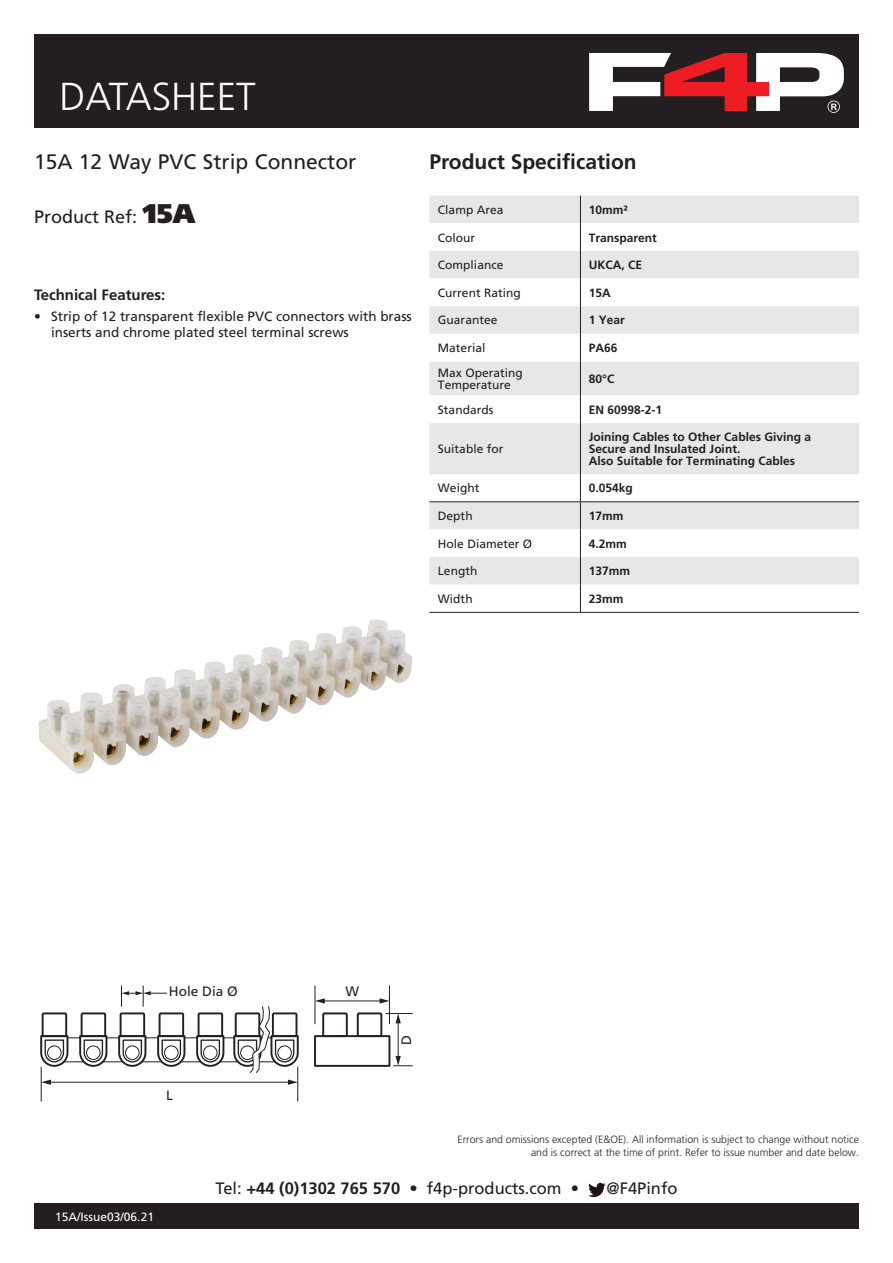
<style>
.page{position:relative;width:893px;height:1263px;background:#fff}
.page>*{position:absolute;margin:0;border:0;box-sizing:border-box;transform-origin:0 0}
.t1{font:300 39px "Frutiger LT Std";color:#fff}
.t2{font:21px "Frutiger LT Std";color:#231f20}
.t3{font:700 21px "Frutiger LT Std";color:#231f20}
.t4{font:18px "Frutiger LT Std";color:#231f20}
.t5{font:16.5px "Frutiger LT Std";color:#231f20}
.t6{font:700 15px "Frutiger LT Std";color:#231f20}
.t7{font:13.65px "Frutiger LT Std";color:#231f20}
.t8{font:13.5px/16.2px "Frutiger LT Std";color:#231f20}
.t9{font:700 12px/12px "Frutiger LT Std";color:#231f20}
.t10{font:12px/12px "Frutiger LT Std";color:#231f20}
.t11{font:12px "Frutiger LT Std";color:#fff}
.t12{font:300 10.5px/12.6px "Frutiger LT Std";color:#231f20;text-align:right}
.s1{font-weight:900;font-size:27px}
.s2{font-weight:700}
</style>
<div class="page">
<div style="left:34px;top:1203px;width:825px;height:26px;background:#231f20"></div>
<div style="left:34px;top:34px;width:825px;height:94px;background:#231f20"></div>
<svg style="left:589px;top:53px;width:255px;height:60px"></svg>
<img style="left:39px;top:619px;width:373px;height:155px">
<hr style="left:67px;top:1037px;width:197px;height:1px;background:#231f20">
<hr style="left:62px;top:1061px;width:202px;height:1px;background:#231f20">
<svg style="left:195px;top:1012px;width:30px;height:55px"></svg>
<svg style="left:78px;top:1012px;width:30px;height:55px"></svg>
<svg style="left:40px;top:1012px;width:29px;height:56px"></svg>
<hr style="left:41px;top:1067px;width:1px;height:34px;background:#231f20">
<hr style="left:297px;top:1067px;width:1px;height:34px;background:#231f20">
<hr style="left:315px;top:985px;width:1px;height:39px;background:#231f20">
<hr style="left:389px;top:985px;width:1px;height:39px;background:#231f20">
<hr style="left:49px;top:1082px;width:241px;height:1px;background:#231f20">
<svg style="left:41px;top:1079px;width:10px;height:6px"></svg>
<svg style="left:117px;top:985px;width:69px;height:82px"></svg>
<hr style="left:398px;top:1021px;width:1px;height:37px;background:#231f20">
<svg style="left:393px;top:1056px;width:20px;height:10px"></svg>
<hr style="left:323px;top:1000px;width:58px;height:1px;background:#231f20">
<svg style="left:380px;top:998px;width:9px;height:5px"></svg>
<svg style="left:315px;top:998px;width:10px;height:5px"></svg>
<svg style="left:322px;top:1012px;width:26px;height:23px"></svg>
<svg style="left:356px;top:1012px;width:57px;height:26px"></svg>
<div style="left:314px;top:1035px;width:76px;height:32px;border:2px solid #231f20"></div>
<svg style="left:232px;top:1006px;width:67px;height:79px"></svg>
<div style="left:429px;top:196px;width:430px;height:27px;background:#e6e7e9"></div>
<svg style="left:429px;top:223px;width:430px;height:389px"></svg>
<svg style="left:580px;top:196px;width:1px;height:165px"></svg>
<hr style="left:580px;top:361px;width:1px;height:34px;background:#231f20">
<svg style="left:580px;top:395px;width:1px;height:28px"></svg>
<hr style="left:580px;top:423px;width:1px;height:51px;background:#231f20">
<hr style="left:429px;top:501px;width:151px;height:1px;background:#231f20">
<hr style="left:580px;top:501px;width:279px;height:1px;background:#231f20">
<hr style="left:429px;top:612px;width:151px;height:1px;background:#231f20">
<hr style="left:580px;top:612px;width:279px;height:1px;background:#231f20">
<svg style="left:580px;top:474px;width:1px;height:138px"></svg>
<svg style="left:588px;top:1183px;width:18px;height:14px"></svg>
<h1 class="t1" style="left:60px;top:75px;width:198px">DATASHEET</h1>
<h2 class="t2" style="left:34px;top:149px;width:324px">15A 12 Way PVC Strip Connector</h2>
<h2 class="t3" style="left:429px;top:149px;width:209px">Product Specification</h2>
<h3 class="t4" style="left:34px;top:206px;width:163px">Product Ref: <span class="s1">15A</span></h3>
<p class="t10" style="left:438px;top:204px;width:67px">Clamp Area</p>
<p class="t9" style="left:589px;top:204px;width:41px">10mm²</p>
<p class="t10" style="left:438px;top:231px;width:39px">Colour</p>
<p class="t9" style="left:589px;top:231px;width:70px">Transparent</p>
<p class="t10" style="left:438px;top:259px;width:67px">Compliance</p>
<p class="t9" style="left:589px;top:259px;width:55px">UKCA, CE</p>
<p class="t10" style="left:438px;top:287px;width:84px">Current Rating</p>
<p class="t9" style="left:589px;top:287px;width:24px">15A</p>
<p class="t10" style="left:438px;top:314px;width:61px">Guarantee</p>
<p class="t9" style="left:589px;top:314px;width:38px">1 Year</p>
<p class="t10" style="left:438px;top:342px;width:49px">Material</p>
<p class="t9" style="left:589px;top:342px;width:30px">PA66</p>
<p class="t10" style="left:438px;top:367px;width:86px">Max Operating<br>Temperature</p>
<p class="t9" style="left:589px;top:373px;width:27px">80°C</p>
<p class="t10" style="left:438px;top:404px;width:57px">Standards</p>
<p class="t9" style="left:589px;top:404px;width:75px">EN 60998-2-1</p>
<p class="t10" style="left:438px;top:443px;width:67px">Suitable for</p>
<p class="t9" style="left:589px;top:431px;width:224px">Joining Cables to Other Cables Giving a<br>Secure and Insulated Joint.<br>Also Suitable for Terminating Cables</p>
<p class="t10" style="left:438px;top:482px;width:43px">Weight</p>
<p class="t9" style="left:589px;top:482px;width:46px">0.054kg</p>
<p class="t10" style="left:438px;top:510px;width:36px">Depth</p>
<p class="t9" style="left:589px;top:510px;width:36px">17mm</p>
<p class="t10" style="left:438px;top:538px;width:96px">Hole Diameter Ø</p>
<p class="t9" style="left:589px;top:538px;width:40px">4.2mm</p>
<p class="t10" style="left:438px;top:565px;width:41px">Length</p>
<p class="t9" style="left:589px;top:565px;width:43px">137mm</p>
<p class="t10" style="left:438px;top:593px;width:36px">Width</p>
<p class="t9" style="left:589px;top:593px;width:36px">23mm</p>
<p class="t6" style="left:34px;top:286px;width:133px">Technical Features:</p>
<p class="t8" style="left:51px;top:308px;width:362px;text-indent:-17px">• Strip of 12 transparent flexible PVC connectors with brass inserts and chrome plated steel terminal screws</p>
<p class="t7" style="left:169px;top:983px;width:71px">Hole Dia Ø</p>
<p class="t7" style="left:345px;top:983px;width:15px">W</p>
<p class="t7" style="left:166px;top:1087px;width:8px">L</p>
<p class="t7" style="left:399px;top:1044px;width:11px;rotate:-90deg">D</p>
<p class="t12" style="left:458px;top:1133px;width:403px">Errors and omissions excepted (E&amp;OE). All information is subject to change without notice and is correct at the time of print. Refer to issue number and date below.</p>
<p class="t11" style="left:55px;top:1210px;width:100px">15A/Issue03/06.21</p>
<h3 class="t5" style="left:215px;top:1179px;width:365px">Tel: <span class="s2">+44 (0)1302 765 570</span> • f4p-products.com •</h3>
<h3 class="t5" style="left:607px;top:1179px;width:72px">@F4Pinfo</h3>
</div>
